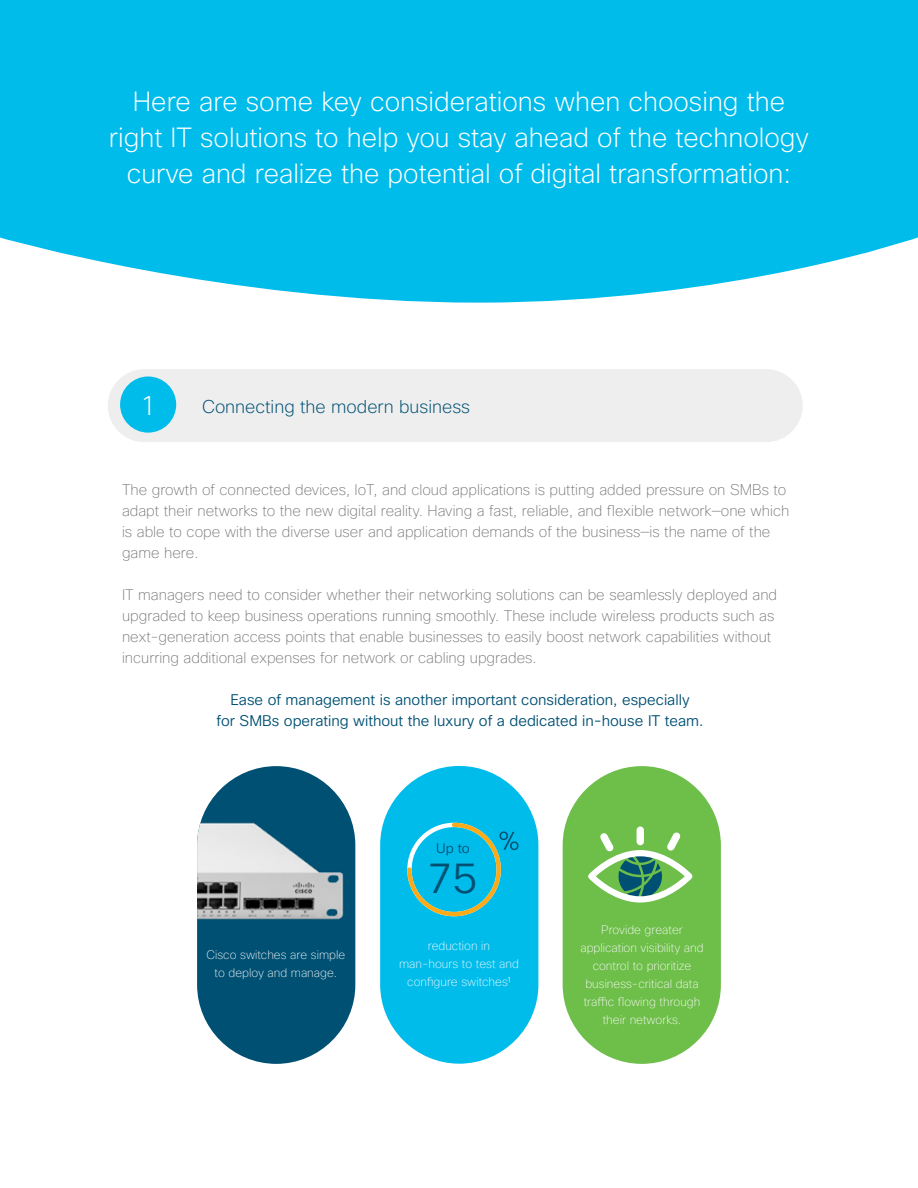
<style>
.page{position:relative;width:918px;height:1188px;background:#fff}
.page>*{position:absolute;margin:0;border:0;box-sizing:border-box;transform-origin:0 0}
.t1{font:300 42px "Cisco Sans";color:#005073}
.t2{font:200 27px/36px "Cisco Sans";color:#fff;text-align:center}
.t3{font:200 18px "Cisco Sans";color:#005073}
.t4{font:100 15px/21px "Cisco Sans";color:#6c6d6d}
.t5{font:300 15px/21px "Cisco Sans";color:#005073;text-align:center}
.t6{font:300 13.5px "Cisco Sans";color:#005073}
.t7{font:100 12px/18px "Cisco Sans";color:#fff;text-align:center}
</style>
<div class="page">
<svg style="left:0;top:0;width:918px;height:303px;background:#12c0ec"></svg>
<div style="left:108px;top:369px;width:695px;height:73px;background:#eeeeef;border-radius:36px"></div>
<div style="left:120px;top:376px;width:56px;height:57px;background:#00bceb;border-radius:50%"></div>
<div style="left:197px;top:766px;width:158px;height:298px;background:#005073;border-radius:79px"></div>
<img style="left:197px;top:766px;width:158px;height:206px">
<div style="left:380px;top:766px;width:158px;height:298px;background:#00bceb;border-radius:79px"></div>
<div style="left:563px;top:766px;width:158px;height:298px;background:#6ebe4a;border-radius:79px"></div>
<svg style="left:407px;top:822px;width:112px;height:95px"></svg>
<div style="left:637px;top:827px;width:7px;height:18px;background:#fff;border-radius:4px"></div>
<svg style="left:588px;top:832px;width:105px;height:71px"></svg>
<h2 class="t2" style="left:109px;top:85px;width:702px">Here are some key considerations when choosing the right IT solutions to help you stay ahead of the technology curve and realize the potential of digital transformation:</h2>
<h2 class="t2" style="left:140px;top:388px;width:18px">1</h2>
<p class="t3" style="left:202px;top:395px;width:270px">Connecting the modern business</p>
<p class="t4" style="left:122px;top:480px;width:669px">The growth of connected devices, IoT, and cloud applications is putting added pressure on SMBs to adapt their networks to the new digital reality. Having a fast, reliable, and flexible network—one which is able to cope with the diverse user and application demands of the business—is the name of the game here.</p>
<p class="t4" style="left:122px;top:585px;width:657px">IT managers need to consider whether their networking solutions can be seamlessly deployed and upgraded to keep business operations running smoothly. These include wireless products such as next-generation access points that enable businesses to easily boost network capabilities without incurring additional expenses for network or cabling upgrades.</p>
<p class="t5" style="left:217px;top:690px;width:489px">Ease of management is another important consideration, especially<br>for SMBs operating without the luxury of a dedicated in-house IT team.</p>
<p class="t6" style="left:436px;top:840px;width:35px">Up to</p>
<h1 class="t1" style="left:427px;top:851px;width:52px">75</h1>
<p class="t7" style="left:207px;top:947px;width:140px">Cisco switches are simple to deploy and manage.</p>
<p class="t7" style="left:399px;top:937px;width:121px">reduction in man-hours to test and configure switches¹</p>
<p class="t7" style="left:580px;top:921px;width:125px">Provide greater application visibility and control to prioritize business-critical data traffic flowing through their networks.</p>
</div>
